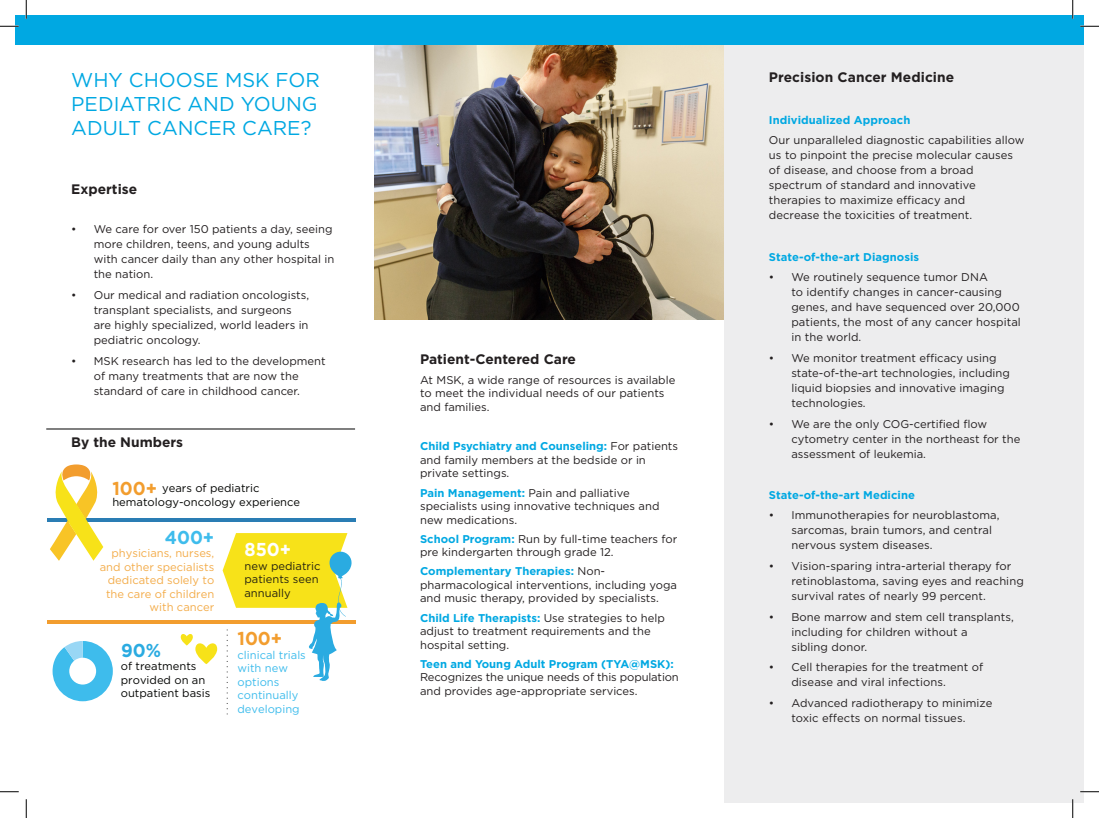
<style>
.page{position:relative;width:1099px;height:818px;background:#fff}
.page>*{position:absolute;margin:0;border:0;box-sizing:border-box;transform-origin:0 0}
.t1{font:20px/24px "Gotham";color:#00a8e2;text-align:justify}
.t2{font:700 18.62px "Gotham";color:#fff;scale:.95 1}
.t3{font:700 18.62px "Gotham";color:#f29d2e;scale:.95 1}
.t4{font:700 18.62px "Gotham";color:#3ebcec;scale:.95 1}
.t5{font:700 18.62px "Gotham";color:#2aabe1;scale:.95 1}
.t6{font:700 13.75px "Gotham";color:#231f20}
.t7{font:11.25px/15px "Gotham";color:#231f20}
.t8{font:11.25px/13.5px "Gotham";color:#040503}
.t9{font:11.25px/13.5px "Gotham";color:#f3ac4a;text-align:right}
.t10{font:700 11.25px "Gotham";letter-spacing:.005em;color:#00a8e2}
.t11{font:11.25px/13.5px "Gotham";color:#3ebcec}
.t12{font:11.25px/13.5px "Gotham";color:#252310}
.s1{font-weight:700;font-size:18.62px;color:#f29d2e}
.s2{font-weight:700;color:#00a8e2}
</style>
<div class="page">
<div style="left:724px;top:15px;width:360px;height:787px;background:#ededee"></div>
<hr style="left:46px;top:429px;width:309px;height:1px;background:#000">
<img style="left:375px;top:44px;width:348px;height:276px">
<div style="left:15px;top:15px;width:1069px;height:29px;background:#00a8e2"></div>
<hr style="left:47px;top:518px;width:309px;height:3px;background:#2a7db4">
<svg style="left:53px;top:641px;width:60px;height:60px"></svg>
<hr style="left:47px;top:620px;width:309px;height:4px;background:#f29d2e">
<svg style="left:181px;top:634px;width:36px;height:30px"></svg>
<svg style="left:223px;top:533px;width:129px;height:181px"></svg>
<svg style="left:50px;top:464px;width:53px;height:96px"></svg>
<svg style="left:0;top:25px;width:19px;height:2px"></svg>
<svg style="left:1080px;top:25px;width:19px;height:2px"></svg>
<svg style="left:0;top:791px;width:19px;height:1px"></svg>
<svg style="left:1080px;top:791px;width:19px;height:1px"></svg>
<svg style="left:25px;top:0;width:2px;height:19px"></svg>
<svg style="left:25px;top:799px;width:2px;height:19px"></svg>
<svg style="left:1072px;top:0;width:1px;height:19px"></svg>
<svg style="left:1072px;top:799px;width:1px;height:19px"></svg>
<p class="t1" style="left:71px;top:68px;width:250px">WHY CHOOSE MSK FOR PEDIATRIC AND YOUNG ADULT CANCER CARE?</p>
<p class="t6" style="left:71px;top:180px;width:67px">Expertise</p>
<p class="t7" style="left:94px;top:222px;width:242px;text-indent:-22px">• We care for over 150 patients a day, seeing more children, teens, and young adults with cancer daily than any other hospital in the nation.</p>
<p class="t7" style="left:94px;top:287px;width:217px;text-indent:-22px">• Our medical and radiation oncologists, transplant specialists, and surgeons are highly specialized, world leaders in pediatric oncology.</p>
<p class="t7" style="left:71px;top:353px;width:256px;line-height:15.4px;text-align:center">• MSK research has led to the development of many treatments that are now the standard of care in childhood cancer.</p>
<p class="t6" style="left:71px;top:433px;width:113px">By the Numbers</p>
<p class="t8" style="left:112px;top:480px;width:189px"><span class="s1">100+</span> years of pediatric hematology-oncology experience</p>
<p class="t4" style="left:165px;top:525px;width:54px">400+</p>
<p class="t9" style="left:100px;top:546px;width:116px">physicians, nurses, and other specialists dedicated solely to the care of children with cancer</p>
<p class="t2" style="left:244px;top:537px;width:51px">850+</p>
<p class="t12" style="left:244px;top:558px;width:77px">new pediatric patients seen annually</p>
<p class="t3" style="left:237px;top:626px;width:49px">100+</p>
<p class="t11" style="left:237px;top:647px;width:70px">clinical trials with new options continually developing</p>
<p class="t5" style="left:121px;top:637px;width:44px">90%</p>
<p class="t8" style="left:121px;top:659px;width:91px">of treatments provided on an outpatient basis</p>
<p class="t6" style="left:420px;top:350px;width:157px">Patient-Centered Care</p>
<p class="t7" style="left:420px;top:372px;width:257px;line-height:13.5px">At MSK, a wide range of resources is available to meet the individual needs of our patients and families.</p>
<p class="t7" style="left:420px;top:439px;width:259px;line-height:13.5px"><span class="s2">Child Psychiatry and Counseling:</span> For patients and family members at the bedside or in private settings.</p>
<p class="t7" style="left:420px;top:485px;width:241px;line-height:13.5px"><span class="s2">Pain Management:</span> Pain and palliative specialists using innovative techniques and new medications.</p>
<p class="t7" style="left:420px;top:531px;width:259px;line-height:13.5px"><span class="s2">School Program:</span> Run by full-time teachers for pre kindergarten through grade 12.</p>
<p class="t7" style="left:420px;top:564px;width:258px;line-height:13.5px"><span class="s2">Complementary Therapies:</span> Non&shy;pharmacological interventions, including yoga and music therapy, provided by specialists.</p>
<p class="t7" style="left:420px;top:610px;width:246px;line-height:13.5px"><span class="s2">Child Life Therapists:</span> Use strategies to help adjust to treatment requirements and the hospital setting.</p>
<p class="t7" style="left:420px;top:656px;width:260px;line-height:13.5px"><span class="s2">Teen and Young Adult Program (TYA@MSK):<br></span>Recognizes the unique needs of this population and provides age-appropriate services.</p>
<p class="t6" style="left:769px;top:68px;width:187px">Precision Cancer Medicine</p>
<p class="t10" style="left:769px;top:112px;width:143px">Individualized Approach</p>
<p class="t7" style="left:769px;top:132px;width:257px">Our unparalleled diagnostic capabilities allow us to pinpoint the precise molecular causes of disease, and choose from a broad spectrum of standard and innovative therapies to maximize efficacy and<br>decrease the toxicities of treatment.</p>
<p class="t10" style="left:769px;top:249px;width:152px">State-of-the-art Diagnosis</p>
<p class="t7" style="left:791px;top:269px;width:231px;text-indent:-22px">• We routinely sequence tumor DNA<br>to identify changes in cancer-causing genes, and have sequenced over 20,000 patients, the most of any cancer hospital in the world.</p>
<p class="t7" style="left:791px;top:350px;width:220px;text-indent:-22px">• We monitor treatment efficacy using state-of-the-art technologies, including liquid biopsies and innovative imaging technologies.</p>
<p class="t7" style="left:791px;top:416px;width:230px;text-indent:-22px">• We are the only COG-certified flow cytometry center in the northeast for the assessment of leukemia.</p>
<p class="t10" style="left:769px;top:487px;width:148px">State-of-the-art Medicine</p>
<p class="t7" style="left:791px;top:507px;width:210px;text-indent:-22px">• Immunotherapies for neuroblastoma, sarcomas, brain tumors, and central nervous system diseases.</p>
<p class="t7" style="left:791px;top:558px;width:234px;text-indent:-22px">• Vision-sparing intra-arterial therapy for retinoblastoma, saving eyes and reaching survival rates of nearly 99 percent.</p>
<p class="t7" style="left:791px;top:609px;width:224px;text-indent:-22px">• Bone marrow and stem cell transplants, including for children without a<br>sibling donor.</p>
<p class="t7" style="left:791px;top:659px;width:193px;text-indent:-22px">• Cell therapies for the treatment of disease and viral infections.</p>
<p class="t7" style="left:769px;top:695px;width:225px;text-align:center">• Advanced radiotherapy to minimize toxic effects on normal tissues.</p>
</div>
